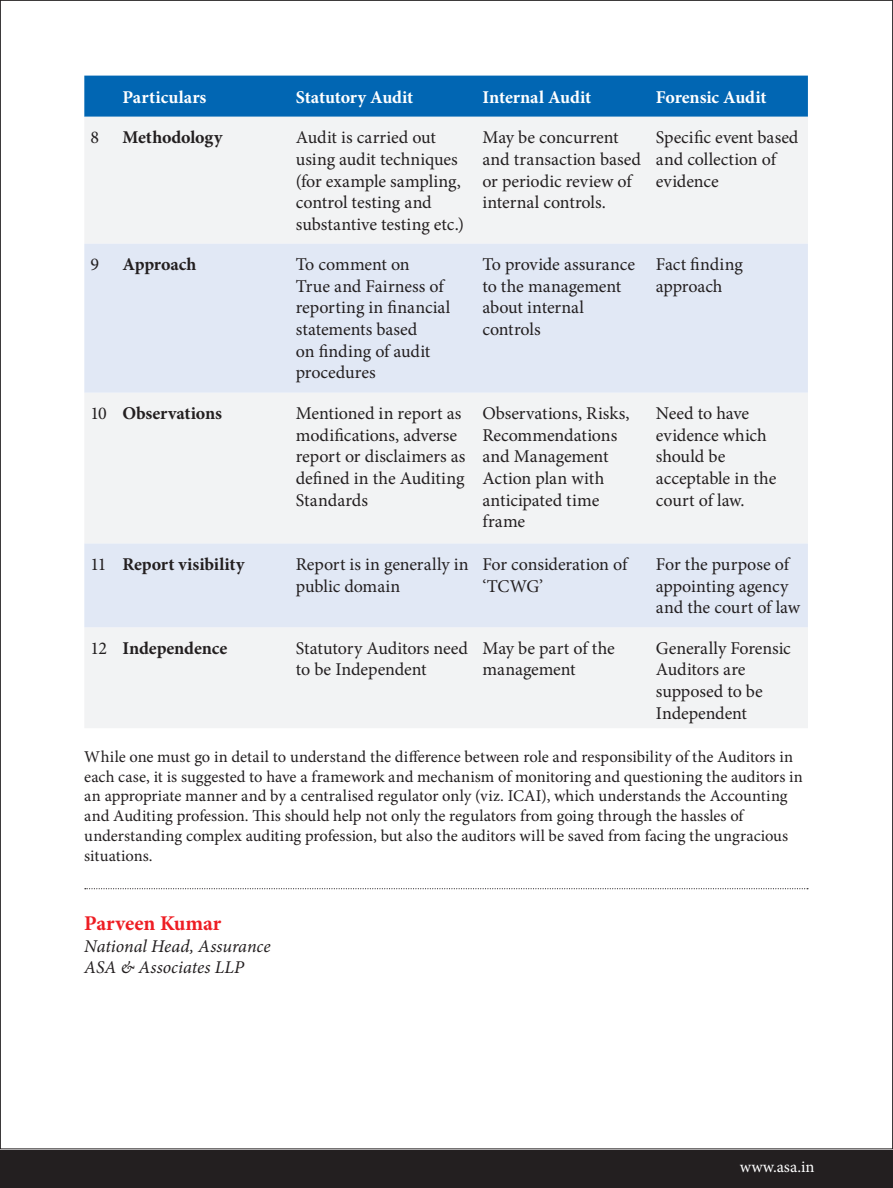
<style>
.page{position:relative;width:893px;height:1188px;background:#fff}
.page>*{position:absolute;margin:0;border:0;box-sizing:border-box;transform-origin:0 0}
.t1{font:700 21px "Minion Pro";letter-spacing:-.005em;color:#ee1d23}
.t2{font:18px/21.6px "Minion Pro";letter-spacing:-.005em;color:#231f20}
.t3{font:700 18px "Minion Pro";letter-spacing:-.005em;color:#231f20}
.t4{font:700 18px "Minion Pro";letter-spacing:-.01em;color:#fff}
.t5{font:italic 18px/21.6px "Minion Pro";color:#231f20}
.t6{font:700 18px "Minion Pro";letter-spacing:.01em;color:#fff}
.t7{font:16.5px/19.8px "Minion Pro";color:#231f20}
.t8{font:16.5px "Minion Pro";letter-spacing:.005em;color:#fff}
.s1{font-weight:400}
</style>
<div class="page">
<div style="left:0;top:1150px;width:892px;height:38px;background:#231f20"></div>
<div style="left:84px;top:76px;width:723px;height:41px;background:#0166b3"></div>
<div style="left:84px;top:117px;width:723px;height:611px;background:#f2f3f4"></div>
<svg style="left:84px;top:244px;width:723px;height:383px;fill:#e1e8f5"></svg>
<svg style="left:85px;top:888px;width:722px;height:1px"></svg>
<p class="t6" style="left:122px;top:84px;width:86px">Particulars</p>
<p class="t4" style="left:296px;top:84px;width:119px">Statutory Audit</p>
<p class="t4" style="left:482px;top:84px;width:110px">Internal Audit</p>
<p class="t4" style="left:655px;top:84px;width:112px">Forensic Audit</p>
<p class="t2" style="left:90px;top:127px;width:10px">8</p>
<p class="t3" style="left:122px;top:125px;width:102px">Methodology</p>
<p class="t2" style="left:296px;top:127px;width:169px">Audit is carried out using audit techniques (for example sampling, control testing and substantive testing etc.)</p>
<p class="t2" style="left:482px;top:127px;width:160px">May be concurrent and transaction based or periodic review of internal controls.</p>
<p class="t2" style="left:655px;top:127px;width:144px">Specific event based and collection of evidence</p>
<p class="t2" style="left:90px;top:254px;width:10px">9</p>
<p class="t3" style="left:122px;top:252px;width:75px">Approach</p>
<p class="t2" style="left:296px;top:254px;width:156px">To comment on<br>True and Fairness of reporting in financial statements based<br>on finding of audit procedures</p>
<p class="t2" style="left:482px;top:254px;width:154px">To provide assurance to the management about internal controls</p>
<p class="t2" style="left:655px;top:254px;width:88px">Fact finding approach</p>
<p class="t3" style="left:90px;top:401px;width:133px"><span class="s1">10</span> Observations</p>
<p class="t2" style="left:296px;top:403px;width:171px">Mentioned in report as modifications, adverse report or disclaimers as defined in the Auditing<br>Standards</p>
<p class="t2" style="left:482px;top:403px;width:149px">Observations, Risks,<br>Recommendations and Management<br>Action plan with anticipated time frame</p>
<p class="t2" style="left:655px;top:403px;width:122px">Need to have evidence which should be acceptable in the court of law.</p>
<p class="t3" style="left:90px;top:552px;width:156px"><span class="s1">11</span> Report visibility</p>
<p class="t2" style="left:296px;top:554px;width:174px">Report is in generally in public domain</p>
<p class="t2" style="left:482px;top:554px;width:146px">For consideration of ‘TCWG’</p>
<p class="t2" style="left:655px;top:554px;width:146px">For the purpose of appointing agency and the court of law</p>
<p class="t3" style="left:90px;top:635px;width:138px"><span class="s1">12</span> Independence</p>
<p class="t2" style="left:296px;top:637px;width:174px">Statutory Auditors need to be Independent</p>
<p class="t2" style="left:482px;top:637px;width:134px">May be part of the management</p>
<p class="t2" style="left:655px;top:637px;width:136px">Generally Forensic<br>Auditors are supposed to be<br>Independent</p>
<p class="t7" style="left:84px;top:747px;width:719px">While one must go in detail to understand the difference between role and responsibility of the Auditors in each case, it is suggested to have a framework and mechanism of monitoring and questioning the auditors in an appropriate manner and by a centralised regulator only (viz. ICAI), which understands the Accounting and Auditing profession. This should help not only the regulators from going through the hassles of understanding complex auditing profession, but also the auditors will be saved from facing the ungracious situations.</p>
<p class="t1" style="left:84px;top:909px;width:139px">Parveen Kumar</p>
<p class="t5" style="left:84px;top:935px;width:188px">National Head, Assurance<br>ASA &amp; Associates LLP</p>
<p class="t8" style="left:739px;top:1156px;width:76px">www.asa.in</p>
</div>
